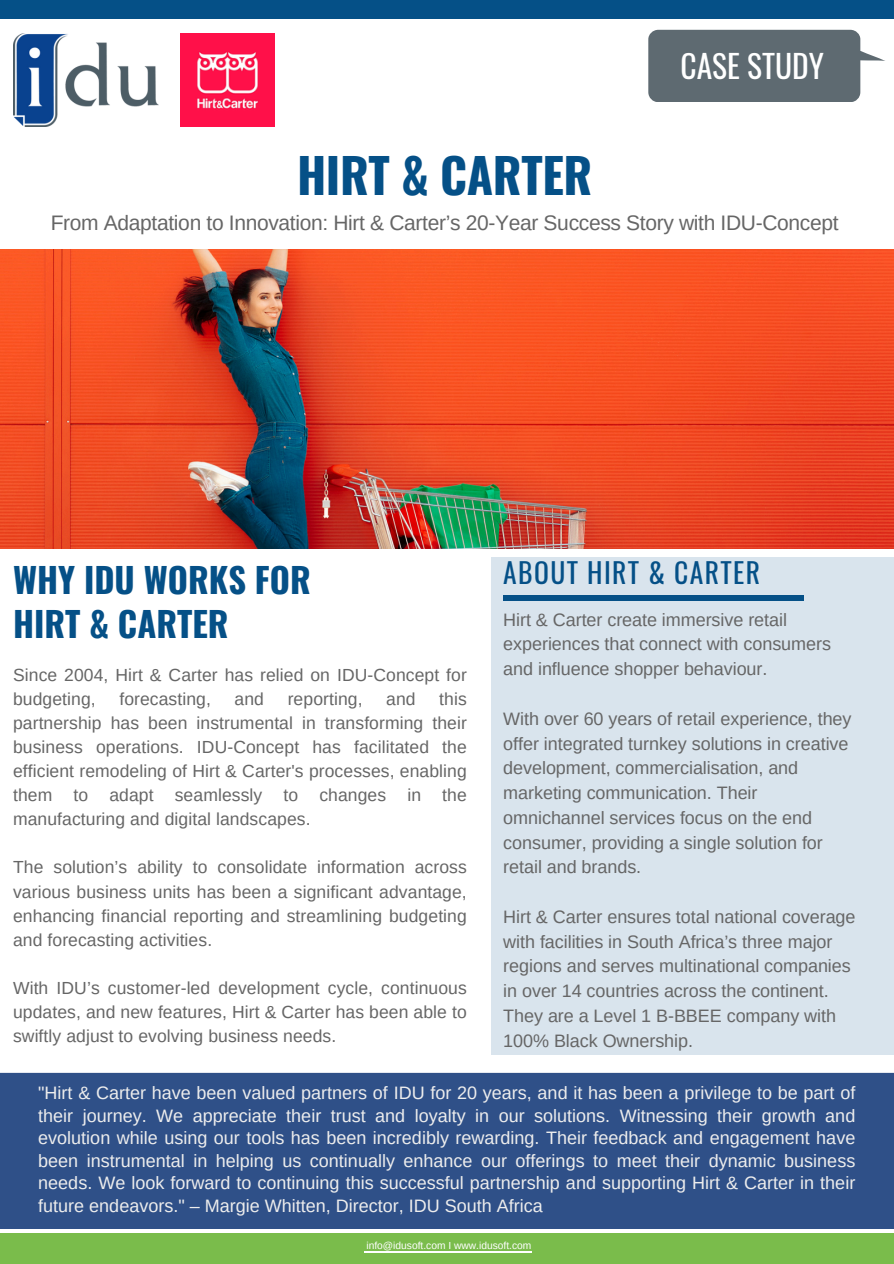
<style>
.page{position:relative;width:894px;height:1264px;background:#fff}
.page>*{position:absolute;margin:0;border:0;box-sizing:border-box;transform-origin:0 0}
.t1{font:700 48px "Oswald";letter-spacing:-.01em;color:#055087}
.t2{font:700 34.5px "Oswald";color:#055087}
.t3{font:31.5px "Oswald";color:#fff}
.t4{font:27.6px "Oswald";letter-spacing:.05em;color:#055087}
.t5{font:21px "Arimo";letter-spacing:-.015em;color:#666}
.t6{font:18px/24.8px "Arimo";letter-spacing:-.005em;color:#666}
.t7{font:18px/22.5px "Arimo";color:#ededed;text-align:justify}
.t8{font:17.55px/24.2px "Arimo";letter-spacing:.005em;color:#666;text-align:justify}
.t9{font:10.2px "Arimo";color:#fff}
</style>
<div class="page">
<div style="left:0;top:0;width:893px;height:19px;background:#055087"></div>
<div style="left:491px;top:557px;width:402px;height:497px;background:#d9e4ed"></div>
<img style="left:13px;top:33px;width:145px;height:94px">
<svg style="left:648px;top:30px;width:237px;height:72px;background:#6e797f"></svg>
<div style="left:503px;top:595px;width:300px;height:6px;background:#055087"></div>
<div style="left:0;top:1233px;width:893px;height:30px;background:#7abc4b"></div>
<img style="left:181px;top:33px;width:93px;height:94px">
<div style="left:0;top:1072px;width:893px;height:156px;background:#2f5088"></div>
<img style="left:0;top:250px;width:893px;height:298px">
<hr style="left:366px;top:1250px;width:165px;height:2px;background:#fff">
<h6 class="t3" style="left:680px;top:41px;width:145px">CASE STUDY</h6>
<h6 class="t1" style="left:297px;top:138px;width:297px">HIRT &amp; CARTER</h6>
<h6 class="t5" style="left:51px;top:211px;width:789px">From Adaptation to Innovation: Hirt &amp; Carter’s 20-Year Success Story with IDU-Concept</h6>
<h2 class="t2" style="left:13px;top:553px;width:299px">WHY IDU WORKS FOR</h2>
<h4 class="t4" style="left:503px;top:551px;width:258px">ABOUT HIRT &amp; CARTER</h4>
<h2 class="t2" style="left:13px;top:597px;width:217px">HIRT &amp; CARTER</h2>
<h6 class="t6" style="left:503px;top:607px;width:329px">Hirt &amp; Carter create immersive retail experiences that connect with consumers and influence shopper behaviour.</h6>
<h6 class="t6" style="left:503px;top:706px;width:349px">With over 60 years of retail experience, they offer integrated turnkey solutions in creative development, commercialisation, and marketing communication. Their omnichannel services focus on the end consumer, providing a single solution for retail and brands.</h6>
<p class="t6" style="left:503px;top:904px;width:354px">Hirt &amp; Carter ensures total national coverage with facilities in South Africa’s three major regions and serves multinational companies in over 14 countries across the continent.<br>They are a Level 1 B-BBEE company with 100% Black Ownership.</p>
<h6 class="t7" style="left:38px;top:1081px;width:818px">"Hirt &amp; Carter have been valued partners of IDU for 20 years, and it has been a privilege to be part of their journey. We appreciate their trust and loyalty in our solutions. Witnessing their growth and evolution while using our tools has been incredibly rewarding. Their feedback and engagement have been instrumental in helping us continually enhance our offerings to meet their dynamic business needs. We look forward to continuing this successful partnership and supporting Hirt &amp; Carter in their future endeavors." – Margie Whitten, Director, IDU South Africa</h6>
<h1 class="t8" style="left:13px;top:662px;width:455px">Since 2004, Hirt &amp; Carter has relied on IDU-Concept for budgeting,</h1>
<h1 class="t8" style="left:13px;top:686px;width:455px;text-indent:426px">this partnership has been instrumental in transforming their business operations. IDU-Concept has facilitated the efficient remodeling of Hirt &amp; Carter's processes, enabling them to adapt seamlessly to changes in the manufacturing and digital landscapes.</h1>
<h5 class="t8" style="left:13px;top:855px;width:455px">The solution’s ability to consolidate information across various business units has been a significant advantage, enhancing financial reporting and streamlining budgeting and forecasting activities.</h5>
<p class="t8" style="left:13px;top:975px;width:455px">With IDU’s customer-led development cycle, continuous updates, and new features, Hirt &amp; Carter has been able to swiftly adjust to evolving business needs.</p>
<h1 class="t8" style="left:119px;top:686px;width:93px">forecasting,</h1>
<h1 class="t8" style="left:234px;top:686px;width:31px">and</h1>
<h1 class="t8" style="left:287px;top:686px;width:76px">reporting,</h1>
<h1 class="t8" style="left:386px;top:686px;width:31px">and</h1>
<h6 class="t9" style="left:366px;top:1239px;width:166px">info@idusoft.com I www.idusoft.com</h6>
</div>
